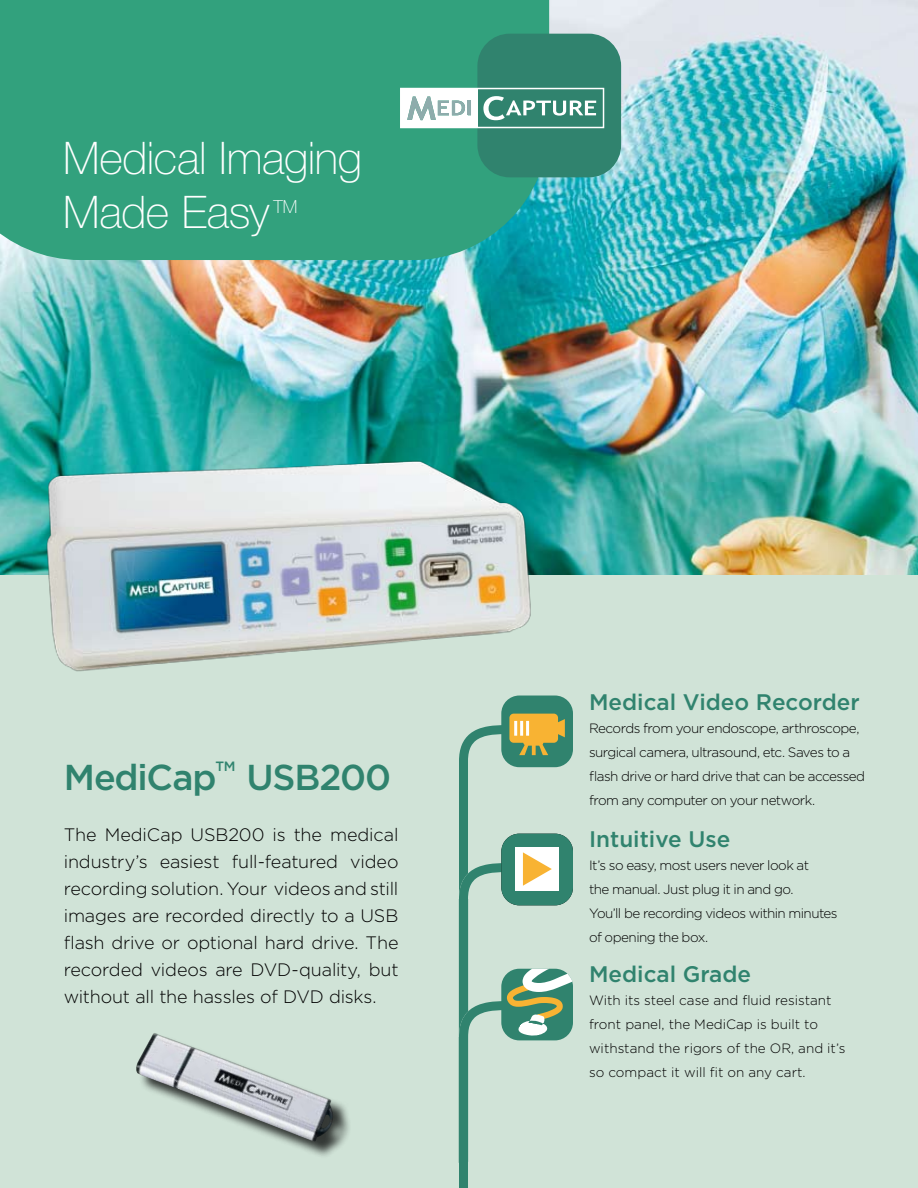
<style>
.page{position:relative;width:918px;height:1188px;background:#fff}
.page>*{position:absolute;margin:0;border:0;box-sizing:border-box;transform-origin:0 0}
.t1{font:100 45px/54px "Helvetica Neue LT Std";letter-spacing:-.01em;color:#fff}
.t2{font:500 36px "Gotham";letter-spacing:-.03em;color:#30836e}
.t3{font:500 22.5px "Gotham";color:#30836e}
.t4{font:300 18px/27px "Gotham";letter-spacing:-.01em;color:#000;text-align:justify}
.t5{font:100 18px "Helvetica Neue LT Std";color:#fff}
.t6{font:300 13.5px/24px "Gotham";letter-spacing:-.035em;color:#000}
.t7{font:300 13.5px/24px "Gotham";color:#000}
.t8{font:500 13.5px "Gotham";color:#30836e}
</style>
<div class="page">
<img style="left:0;top:0;width:918px;height:575px">
<div style="left:0;top:575px;width:918px;height:613px;background:#d0e3d7"></div>
<div style="left:0;top:0;width:549px;height:260px;background:#32a17d"></div>
<div style="left:477px;top:34px;width:144px;height:143px;background:#30836e;border-radius:32px"></div>
<svg style="left:400px;top:88px;width:204px;height:40px"></svg>
<div style="left:501px;top:696px;width:72px;height:71px;background:#30836e;border-radius:18px"></div>
<div style="left:509px;top:714px;width:49px;height:29px;background:#f8b333;border-radius:4px"></div>
<svg style="left:459px;top:719px;width:113px;height:469px"></svg>
<div style="left:523px;top:738px;width:20px;height:8px;background:#f8b333;border-radius:4px"></div>
<hr style="left:514px;top:721px;width:3px;height:15px;background:#fff">
<hr style="left:520px;top:721px;width:3px;height:15px;background:#fff">
<hr style="left:526px;top:721px;width:3px;height:15px;background:#fff">
<img style="left:32px;top:441px;width:515px;height:231px">
<img style="left:136px;top:1033px;width:199px;height:108px">
<h1 class="t1" style="left:63px;top:131px;width:301px">Medical Imaging<br>Made Easy</h1>
<h3 class="t5" style="left:273px;top:196px;width:25px">TM</h3>
<h2 class="t2" style="left:64px;top:754px;width:154px">MediCap</h2>
<p class="t8" style="left:215px;top:757px;width:22px">TM</p>
<h2 class="t2" style="left:246px;top:754px;width:146px">USB200</h2>
<p class="t4" style="left:64px;top:821px;width:336px">The MediCap USB200 is the medical industry’s easiest full-featured video recording solution. Your videos and still images are recorded directly to a USB flash drive or optional hard drive. The recorded videos are DVD-quality, but without all the hassles of DVD disks.</p>
<h3 class="t3" style="left:589px;top:687px;width:272px">Medical Video Recorder</h3>
<p class="t6" style="left:589px;top:716px;width:278px">Records from your endoscope, arthroscope, surgical camera, ultrasound, etc. Saves to a flash drive or hard drive that can be accessed from any computer on your network.</p>
<h3 class="t3" style="left:589px;top:824px;width:143px">Intuitive Use</h3>
<p class="t6" style="left:589px;top:852px;width:250px">It’s so easy, most users never look at<br>the manual. Just plug it in and go.<br>You’ll be recording videos within minutes of opening the box.</p>
<h3 class="t3" style="left:589px;top:959px;width:164px">Medical Grade</h3>
<p class="t7" style="left:589px;top:987px;width:258px">With its steel case and fluid resistant front panel, the MediCap is built to withstand the rigors of the OR, and it’s so compact it will fit on any cart.</p>
</div>
